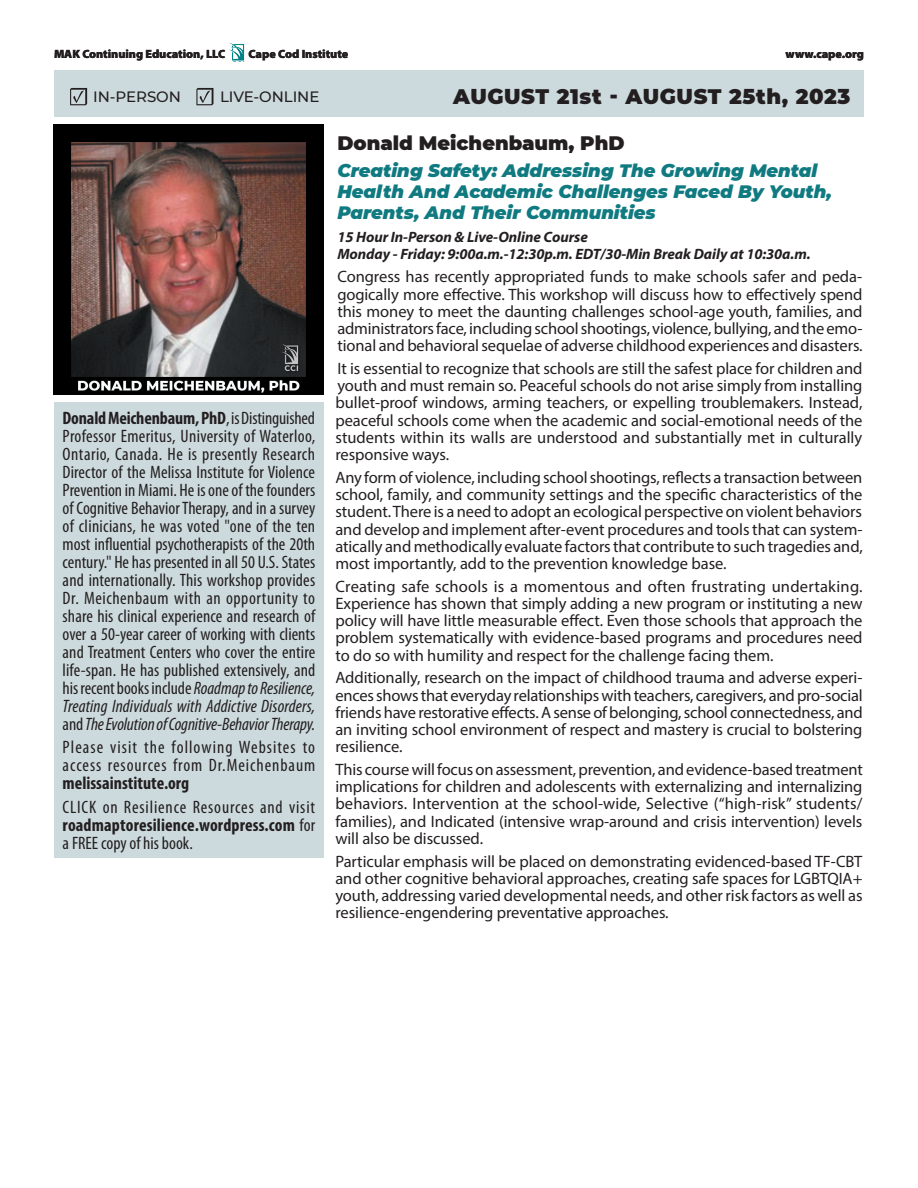
<style>
.page{position:relative;width:918px;height:1188px;background:#fff}
.page>*{position:absolute;margin:0;border:0;box-sizing:border-box;transform-origin:0 0}
.t1{font:900 21px "Montserrat";letter-spacing:.03em;color:#231f20}
.t2{font:900 19.5px "Montserrat";color:#231f20}
.t3{font:condensed 18px/18px "Myriad Pro";letter-spacing:.045em;color:#231f20;text-align:justify}
.t4{font:italic 900 18px/21px "Montserrat";color:#107a81}
.t5{font:700 condensed 18px "Myriad Pro";color:#231f20}
.t6{font:16.5px/17.2px "Myriad Pro";letter-spacing:-.005em;color:#231f20;text-align:justify}
.t7{font:italic 700 15px/17.2px "Myriad Pro";letter-spacing:-.005em;color:#231f20}
.t8{font:500 15px "Montserrat";letter-spacing:-.005em;color:#231f20}
.t9{font:900 12px "Myriad Pro";letter-spacing:-.005em;color:#231f20}
.s1{font-weight:700}
.s2{font-style:italic}
</style>
<div class="page">
<img style="left:230px;top:44px;width:15px;height:17px">
<div style="left:54px;top:70px;width:810px;height:47px;background:#cddadd"></div>
<img style="left:54px;top:124px;width:270px;height:270px">
<div style="left:54px;top:402px;width:270px;height:455px;background:#cddadd"></div>
<svg style="left:70px;top:88px;width:17px;height:17px"></svg>
<svg style="left:196px;top:88px;width:17px;height:17px"></svg>
<p class="t9" style="left:54px;top:46px;width:173px">MAK Continuing Education, LLC</p>
<p class="t9" style="left:249px;top:46px;width:101px">Cape Cod Institute</p>
<p class="t9" style="left:786px;top:46px;width:80px">www.cape.org</p>
<p class="t8" style="left:93px;top:87px;width:89px">IN-PERSON</p>
<p class="t8" style="left:220px;top:87px;width:101px">LIVE-ONLINE</p>
<p class="t1" style="left:453px;top:80px;width:399px">AUGUST 21st - AUGUST 25th, 2023</p>
<p class="t2" style="left:337px;top:129px;width:289px">Donald Meichenbaum, PhD</p>
<p class="t4" style="left:337px;top:159px;width:496px">Creating Safety: Addressing The Growing Mental<br>Health And Academic Challenges Faced By Youth,<br>Parents, And Their Communities</p>
<p class="t3" style="left:63px;top:409px;width:254px"><span class="s1">Donald Meichenbaum, PhD</span>, is Distinguished Professor Emeritus, University of Waterloo, Ontario, Canada. He is presently Research Director of the Melissa Institute for Violence Prevention in Miami. He is one of the founders of Cognitive Behavior Therapy, and in a survey of clinicians, he was voted "one of the ten most influential psychotherapists of the 20th century." He has presented in all 50 U.S. States and internationally. This workshop provides Dr. Meichenbaum with an opportunity to share his clinical experience and research of over a 50-year career of working with clients and Treatment Centers who cover the entire life-span. He has published extensively, and his recent books include <span class="s2">Roadmap to Resilience, Treating Individuals with Addictive Disorders, </span>and <span class="s2">The Evolution of Cognitive-Behavior Therapy.</span></p>
<p class="t3" style="left:63px;top:738px;width:254px">Please visit the following Websites to access resources from Dr.Meichenbaum</p>
<p class="t5" style="left:63px;top:772px;width:128px">melissainstitute.org</p>
<p class="t3" style="left:63px;top:798px;width:254px">CLICK on Resilience Resources and visit <span class="s1">roadmaptoresilience.wordpress.com</span> for a FREE copy of his book.</p>
<p class="t7" style="left:337px;top:228px;width:475px">15 Hour In-Person &amp; Live-Online Course<br>Monday - Friday: 9:00a.m.-12:30p.m. EDT/30-Min Break Daily at 10:30a.m.</p>
<p class="t6" style="left:337px;top:268px;width:527px">Congress has recently appropriated funds to make schools safer and peda&shy;gogically more effective. This workshop will discuss how to effectively spend this money to meet the daunting challenges school-age youth, families, and administrators face, including school shootings, violence, bullying, and the emo&shy;tional and behavioral sequelae of adverse childhood experiences and disasters.</p>
<p class="t6" style="left:335px;top:360px;width:529px">It is essential to recognize that schools are still the safest place for children and youth and must remain so. Peaceful schools do not arise simply from installing bullet-proof windows, arming teachers, or expelling troublemakers. Instead, peaceful schools come when the academic and social-emotional needs of the students within its walls are understood and substantially met in culturally responsive ways.</p>
<p class="t6" style="left:335px;top:468px;width:529px">Any form of violence, including school shootings, reflects a transaction between school, family, and community settings and the specific characteristics of the student. There is a need to adopt an ecological perspective on violent behaviors and develop and implement after-event procedures and tools that can system&shy;atically and methodically evaluate factors that contribute to such tragedies and, most importantly, add to the prevention knowledge base.</p>
<p class="t6" style="left:335px;top:577px;width:529px">Creating safe schools is a momentous and often frustrating undertaking.<br>Experience has shown that simply adding a new program or instituting a new policy will have little measurable effect. Even those schools that approach the problem systematically with evidence-based programs and procedures need to do so with humility and respect for the challenge facing them.</p>
<p class="t6" style="left:335px;top:669px;width:529px">Additionally, research on the impact of childhood trauma and adverse experi&shy;ences shows that everyday relationships with teachers, caregivers, and pro-social friends have restorative effects. A sense of belonging, school connectedness, and an inviting school environment of respect and mastery is crucial to bolstering resilience.</p>
<p class="t6" style="left:335px;top:761px;width:529px">This course will focus on assessment, prevention, and evidence-based treatment implications for children and adolescents with externalizing and internalizing behaviors. Intervention at the school-wide, Selective (“high-risk” students/ families), and Indicated (intensive wrap-around and crisis intervention) levels will also be discussed.</p>
<p class="t6" style="left:335px;top:852px;width:529px">Particular emphasis will be placed on demonstrating evidenced-based TF-CBT and other cognitive behavioral approaches, creating safe spaces for LGBTQIA+ youth, addressing varied developmental needs, and other risk factors as well as resilience-engendering preventative approaches.</p>
</div>
